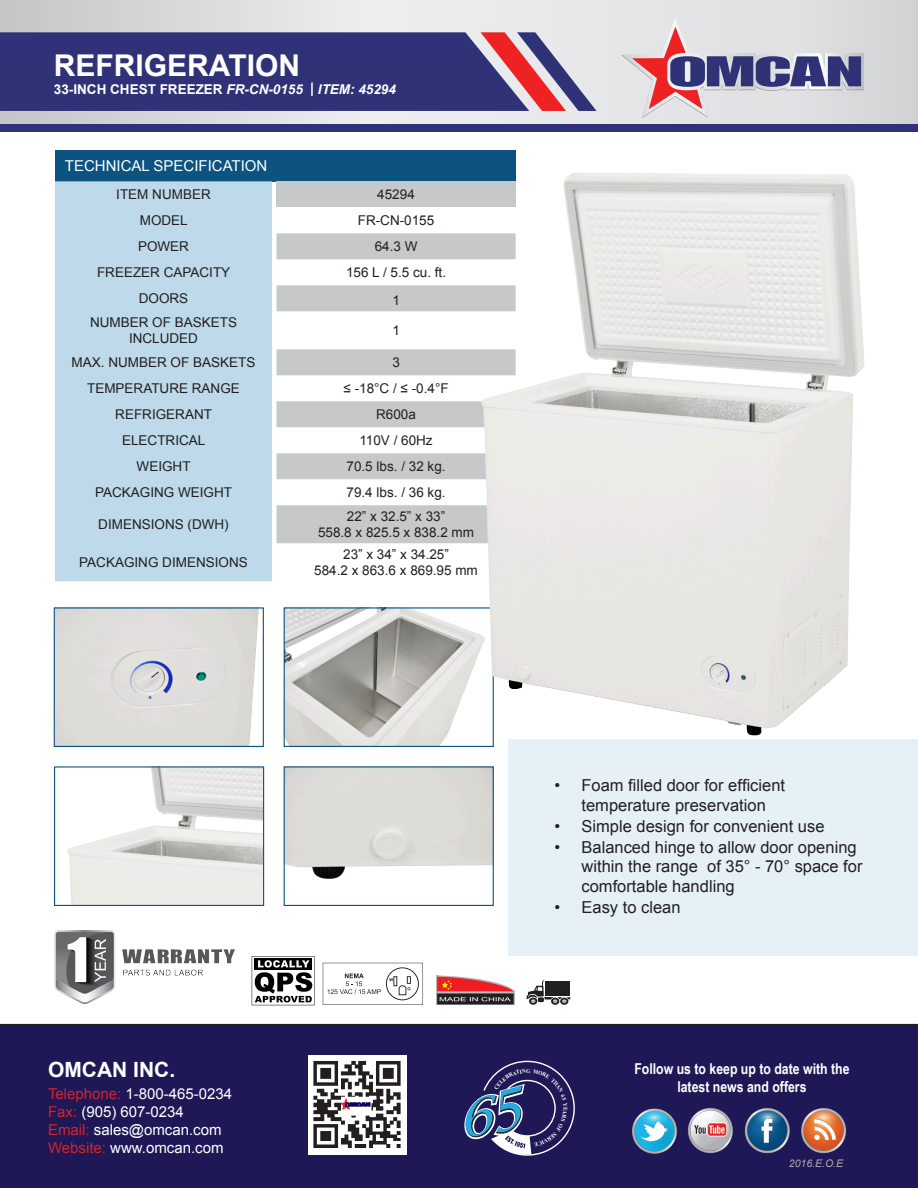
<style>
.page{position:relative;width:918px;height:1188px;background:#fff}
.page>*{position:absolute;margin:0;border:0;box-sizing:border-box;transform-origin:0 0}
.t1{font:700 30px "Arial";color:#fff}
.t2{font:700 21px "Arial";color:#fff}
.t3{font:16.5px/19.8px "Arial";color:#231f20;text-align:center}
.t4{font:15px "Arial";color:#fff}
.t5{font:700 15px/18px "Arial Narrow";color:#fff;text-align:center}
.Table{font:13.5px/16.2px "Arial";color:#231f20;text-align:center}
.t6{font:italic 700 13.5px "Arial";color:#fff}
.t7{font:italic 10.5px "Arial";color:#a8a9ad}
.t8{font:700 5.7px "Times New Roman";color:#fff;scale:.95 1}
.s1{font-style:normal}
.s2{color:#d1232a}
</style>
<div class="page">
<div style="left:55px;top:150px;width:461px;height:31px;background:#0c5381"></div>
<div style="left:55px;top:181px;width:217px;height:400px;background:#bdd9ea"></div>
<div style="left:277px;top:181px;width:239px;height:26px;background:#c7c8ca"></div>
<svg style="left:277px;top:233px;width:172px;height:310px;fill:#c7c8ca"></svg>
<div style="left:0;top:1024px;width:918px;height:164px;background:#1f1857"></div>
<img style="left:630px;top:1097px;width:238px;height:66px">
<img style="left:308px;top:1055px;width:98px;height:100px">
<svg style="left:0;top:0;width:918px;height:124px;background:#dddee0"></svg>
<div style="left:0;top:124px;width:918px;height:7px;background:#2f3276"></div>
<svg style="left:621px;top:16px;width:243px;height:102px;background:#c1b6c4"></svg>
<svg style="left:0;top:32px;width:597px;height:79px;background:#49437e"></svg>
<img style="left:286px;top:609px;width:163px;height:136px">
<div style="left:284px;top:607px;width:210px;height:140px;border:1px solid #0c5381"></div>
<div style="left:56px;top:609px;width:203px;height:136px;background:#ddddd8"></div>
<div style="left:54px;top:607px;width:210px;height:140px;border:1px solid #0c5381"></div>
<img style="left:449px;top:172px;width:416px;height:575px">
<img style="left:68px;top:768px;width:194px;height:136px">
<div style="left:54px;top:766px;width:210px;height:140px;border:1px solid #0c5381"></div>
<img style="left:286px;top:768px;width:206px;height:111px">
<div style="left:284px;top:766px;width:210px;height:140px;border:1px solid #0c5381"></div>
<div style="left:508px;top:739px;width:410px;height:217px;background:#e6f1f7"></div>
<img style="left:436px;top:975px;width:78px;height:30px">
<img style="left:54px;top:931px;width:181px;height:72px">
<svg style="left:527px;top:980px;width:43px;height:23px"></svg>
<svg style="left:323px;top:963px;width:100px;height:42px"></svg>
<svg style="left:252px;top:956px;width:63px;height:49px"></svg>
<svg style="left:462px;top:1061px;width:113px;height:95px;background:#4a4475"></svg>
<p class="t1" style="left:54px;top:45px;width:248px">REFRIGERATION</p>
<p class="t6" style="left:54px;top:80px;width:344px"><span class="s1">33-INCH CHEST FREEZER</span> FR-CN-0155 ITEM: 45294</p>
<p class="t4" style="left:65px;top:156px;width:204px">TECHNICAL SPECIFICATION</p>
<p class="Table" style="left:116px;top:187px;width:96px">ITEM NUMBER</p>
<p class="Table" style="left:377px;top:187px;width:39px">45294</p>
<p class="Table" style="left:140px;top:213px;width:50px">MODEL</p>
<p class="Table" style="left:358px;top:213px;width:78px">FR-CN-0155</p>
<p class="Table" style="left:138px;top:239px;width:53px">POWER</p>
<p class="Table" style="left:375px;top:239px;width:44px">64.3 W</p>
<p class="Table" style="left:97px;top:265px;width:135px">FREEZER CAPACITY</p>
<p class="Table" style="left:346px;top:265px;width:102px">156 L / 5.5 cu. ft.</p>
<p class="Table" style="left:139px;top:291px;width:51px">DOORS</p>
<p class="Table" style="left:392px;top:292px;width:9px">1</p>
<p class="Table" style="left:90px;top:314px;width:149px">NUMBER OF BASKETS<br>INCLUDED</p>
<p class="Table" style="left:392px;top:323px;width:9px">1</p>
<p class="Table" style="left:72px;top:355px;width:185px">MAX. NUMBER OF BASKETS</p>
<p class="Table" style="left:392px;top:355px;width:9px">3</p>
<p class="Table" style="left:87px;top:381px;width:154px">TEMPERATURE RANGE</p>
<p class="Table" style="left:344px;top:381px;width:107px">≤ -18°C / ≤ -0.4°F</p>
<p class="Table" style="left:115px;top:407px;width:98px">REFRIGERANT</p>
<p class="Table" style="left:376px;top:407px;width:41px">R600a</p>
<p class="Table" style="left:122px;top:432px;width:85px">ELECTRICAL</p>
<p class="Table" style="left:359px;top:432px;width:75px">110V / 60Hz</p>
<p class="Table" style="left:137px;top:458px;width:55px">WEIGHT</p>
<p class="Table" style="left:347px;top:458px;width:101px">70.5 lbs. / 32 kg.</p>
<p class="Table" style="left:95px;top:484px;width:139px">PACKAGING WEIGHT</p>
<p class="Table" style="left:347px;top:484px;width:101px">79.4 lbs. / 36 kg.</p>
<p class="Table" style="left:98px;top:516px;width:132px">DIMENSIONS (DWH)</p>
<p class="Table" style="left:347px;top:508px;width:100px">22” x 32.5” x 33”</p>
<p class="Table" style="left:318px;top:525px;width:158px">558.8 x 825.5 x 838.2 mm</p>
<p class="Table" style="left:79px;top:554px;width:170px">PACKAGING DIMENSIONS</p>
<p class="Table" style="left:343px;top:546px;width:107px">23” x 34” x 34.25”</p>
<p class="Table" style="left:314px;top:563px;width:165px">584.2 x 863.6 x 869.95 mm</p>
<p class="t3" style="left:555px;top:775px;width:232px">• Foam filled door for efficient temperature preservation</p>
<p class="t3" style="left:555px;top:816px;width:272px">• Simple design for convenient use</p>
<p class="t3" style="left:582px;top:837px;width:283px;text-align:left;text-indent:-27px">• Balanced hinge to allow door opening within the range of 35° - 70° space for comfortable handling</p>
<p class="t3" style="left:555px;top:898px;width:128px">• Easy to clean</p>
<p class="t2" style="left:48px;top:1042px;width:129px">OMCAN INC.</p>
<p class="t4" style="left:48px;top:1084px;width:186px"><span class="s2">Telephone:</span> 1-800-465-0234</p>
<p class="t4" style="left:48px;top:1102px;width:137px"><span class="s2">Fax:</span> (905) 607-0234</p>
<p class="t4" style="left:48px;top:1120px;width:175px"><span class="s2">Email:</span> sales@omcan.com</p>
<p class="t4" style="left:48px;top:1138px;width:177px"><span class="s2">Website:</span> www.omcan.com</p>
<p class="t2" style="left:48px;top:1056px;width:129px">OMCAN INC.</p>
<p class="t5" style="left:634px;top:1059px;width:217px">Follow us to keep up to date with the latest news and offers</p>
<p class="t8" style="left:526px;top:1067px;width:6px">G</p>
<p class="t7" style="left:789px;top:1157px;width:56px">2016.E.O.E</p>
</div>
